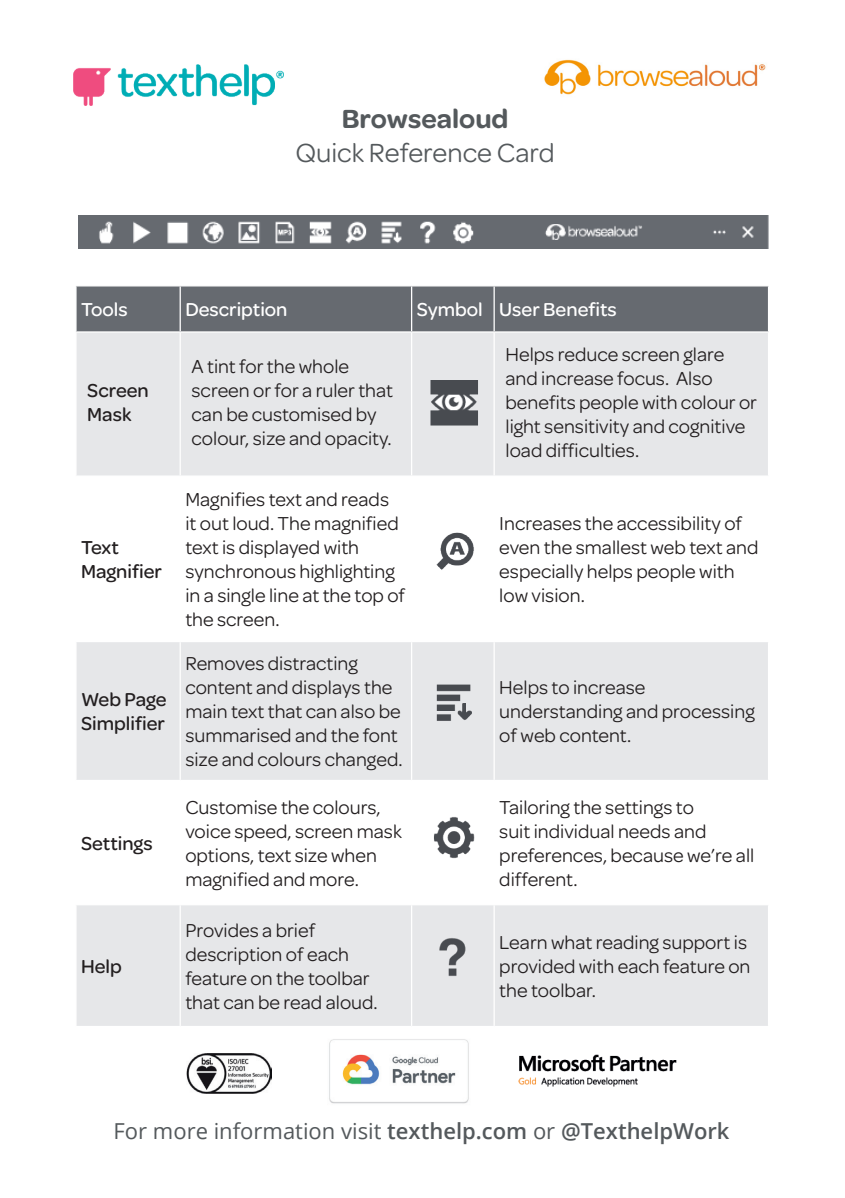
<style>
.page{position:relative;width:845px;height:1198px;background:#fff}
.page>*{position:absolute;margin:0;border:0;box-sizing:border-box;transform-origin:0 0}
.t1{font:28px "Omnes";color:#54595c}
.t2{font:600 28px "Omnes";color:#54595c}
.t3{font:22px "Open Sans";color:#54595c}
.t4{font:20px/24px "Omnes";color:#231f20}
.t5{font:500 20px/24px "Omnes";color:#231f20}
.t6{font:500 20px "Omnes";color:#fff}
.s1{font-weight:600}
</style>
<div class="page">
<div style="left:77px;top:286px;width:691px;height:45px;background:#666a70"></div>
<div style="left:77px;top:333px;width:691px;height:693px;background:#e6e7e9"></div>
<svg style="left:77px;top:477px;width:691px;height:427px"></svg>
<hr style="left:180px;top:286px;width:1px;height:45px;background:#fff">
<hr style="left:411px;top:286px;width:1px;height:45px;background:#fff">
<hr style="left:493px;top:286px;width:2px;height:45px;background:#fff">
<hr style="left:75px;top:475px;width:105px;height:2px;background:#fff">
<hr style="left:180px;top:333px;width:1px;height:142px;background:#fff">
<hr style="left:180px;top:475px;width:231px;height:2px;background:#fff">
<hr style="left:411px;top:333px;width:1px;height:142px;background:#fff">
<hr style="left:411px;top:475px;width:83px;height:2px;background:#fff">
<hr style="left:493px;top:333px;width:2px;height:142px;background:#fff">
<hr style="left:494px;top:475px;width:275px;height:2px;background:#fff">
<hr style="left:75px;top:641px;width:105px;height:1px;background:#fff">
<hr style="left:75px;top:780px;width:105px;height:1px;background:#fff">
<hr style="left:180px;top:641px;width:231px;height:1px;background:#fff">
<hr style="left:180px;top:642px;width:1px;height:138px;background:#fff">
<hr style="left:180px;top:780px;width:231px;height:1px;background:#fff">
<hr style="left:411px;top:641px;width:83px;height:1px;background:#fff">
<hr style="left:411px;top:642px;width:1px;height:138px;background:#fff">
<hr style="left:411px;top:780px;width:83px;height:1px;background:#fff">
<hr style="left:494px;top:641px;width:275px;height:1px;background:#fff">
<hr style="left:493px;top:642px;width:2px;height:138px;background:#fff">
<hr style="left:494px;top:780px;width:275px;height:1px;background:#fff">
<hr style="left:75px;top:904px;width:105px;height:1px;background:#fff">
<hr style="left:180px;top:904px;width:231px;height:1px;background:#fff">
<hr style="left:180px;top:905px;width:1px;height:121px;background:#fff">
<hr style="left:411px;top:904px;width:83px;height:1px;background:#fff">
<hr style="left:411px;top:905px;width:1px;height:121px;background:#fff">
<hr style="left:494px;top:904px;width:275px;height:1px;background:#fff">
<hr style="left:493px;top:905px;width:2px;height:121px;background:#fff">
<img style="left:433px;top:530px;width:45px;height:46px">
<img style="left:427px;top:683px;width:51px;height:48px">
<img style="left:433px;top:936px;width:45px;height:46px">
<img style="left:426px;top:815px;width:58px;height:54px">
<img style="left:74px;top:64px;width:209px;height:42px">
<img style="left:544px;top:59px;width:222px;height:36px">
<img style="left:425px;top:373px;width:63px;height:64px">
<img style="left:187px;top:1054px;width:84px;height:39px">
<img style="left:518px;top:1054px;width:159px;height:33px">
<img style="left:329px;top:1039px;width:140px;height:65px">
<img style="left:78px;top:215px;width:690px;height:33px">
<p class="t2" style="left:342px;top:99px;width:168px">Browsealoud</p>
<p class="t1" style="left:295px;top:134px;width:261px">Quick Reference Card</p>
<p class="t6" style="left:81px;top:295px;width:48px">Tools</p>
<p class="t6" style="left:185px;top:295px;width:104px">Description</p>
<p class="t6" style="left:417px;top:295px;width:68px">Symbol</p>
<p class="t6" style="left:499px;top:295px;width:119px">User Benefits</p>
<p class="t5" style="left:87px;top:377px;width:63px">Screen<br>Mask</p>
<p class="t5" style="left:81px;top:534px;width:39px">Text</p>
<p class="t5" style="left:81px;top:558px;width:82px">Magnifier</p>
<p class="t5" style="left:81px;top:686px;width:87px">Web Page<br>Simplifier</p>
<p class="t5" style="left:81px;top:830px;width:73px">Settings</p>
<p class="t5" style="left:81px;top:953px;width:42px">Help</p>
<p class="t4" style="left:191px;top:353px;width:203px">A tint for the whole screen or for a ruler that can be customised by colour, size and opacity.</p>
<p class="t4" style="left:505px;top:341px;width:253px">Helps reduce screen glare and increase focus. Also benefits people with colour or light sensitivity and cognitive load difficulties.</p>
<p class="t4" style="left:185px;top:486px;width:205px">Magnifies text and reads</p>
<p class="t4" style="left:185px;top:510px;width:215px">it out loud. The magnified</p>
<p class="t4" style="left:185px;top:534px;width:175px">text is displayed with</p>
<p class="t4" style="left:185px;top:558px;width:211px">synchronous highlighting</p>
<p class="t4" style="left:185px;top:582px;width:221px">in a single line at the top of</p>
<p class="t4" style="left:185px;top:606px;width:96px">the screen.</p>
<p class="t4" style="left:185px;top:650px;width:219px">Removes distracting content and displays the main text that can also be summarised and the font size and colours changed.</p>
<p class="t4" style="left:499px;top:510px;width:261px">Increases the accessibility of even the smallest web text and especially helps people with low vision.</p>
<p class="t4" style="left:499px;top:674px;width:257px">Helps to increase understanding and processing of web content.</p>
<p class="t4" style="left:185px;top:794px;width:218px">Customise the colours, voice speed, screen mask options, text size when magnified and more.</p>
<p class="t4" style="left:499px;top:794px;width:257px">Tailoring the settings to<br>suit individual needs and preferences, because we’re all different.</p>
<p class="t4" style="left:185px;top:917px;width:131px">Provides a brief</p>
<p class="t4" style="left:185px;top:941px;width:165px">description of each</p>
<p class="t4" style="left:185px;top:965px;width:194px">feature on the toolbar that can be read aloud.</p>
<p class="t4" style="left:499px;top:929px;width:253px">Learn what reading support is provided with each feature on the toolbar.</p>
<p class="t3" style="left:114px;top:1116px;width:617px">For more information visit <span class="s1">texthelp.com</span> or <span class="s1">@TexthelpWork</span></p>
</div>
